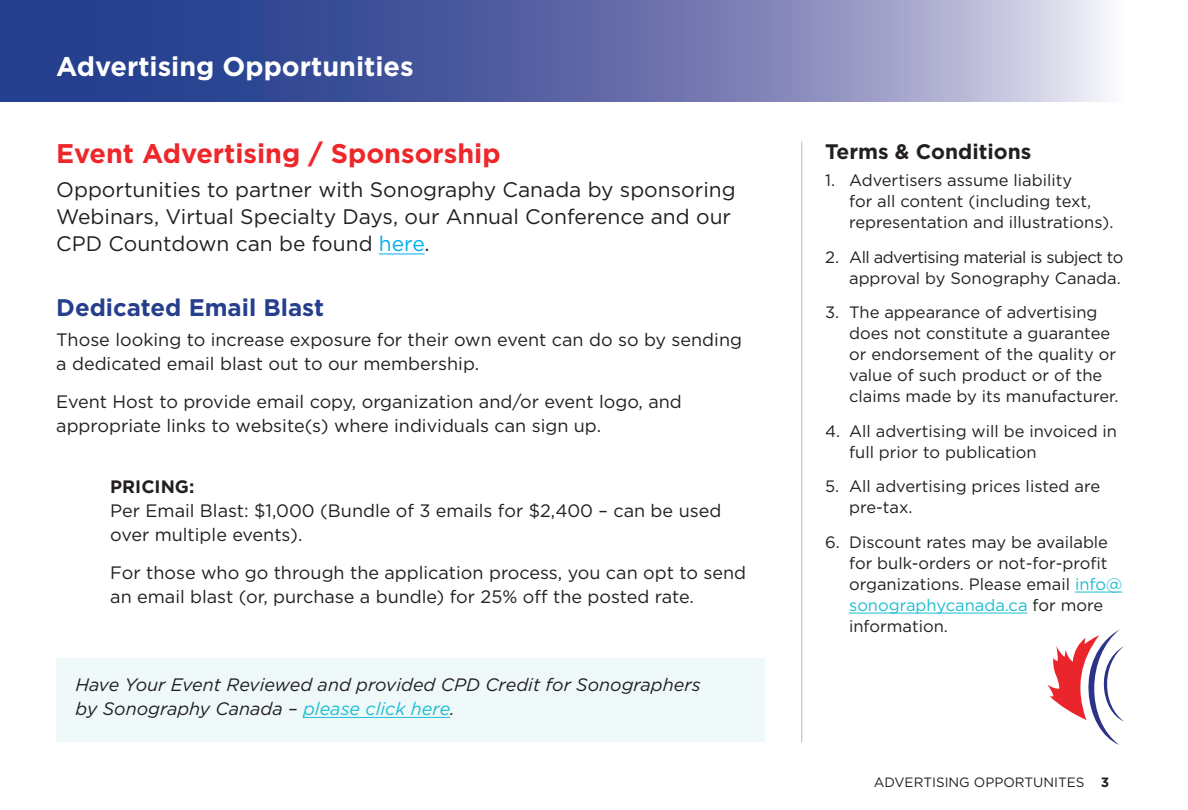
<style>
.page{position:relative;width:1188px;height:810px;background:#fff}
.page>*{position:absolute;margin:0;border:0;box-sizing:border-box;transform-origin:0 0}
.t1{font:700 27px "Gotham";color:#ee272b}
.LARGEHEAD{font:700 27px "Gotham";color:#fff}
.t2{font:700 24px "Gotham";color:#253f8e}
.t3{font:21px/27px "Gotham";color:#231f20}
.t4{font:700 21px "Gotham";color:#231f20}
.t5{font:18px/24px "Gotham";color:#231f20}
.t6{font:italic 18px/24px "Gotham";color:#231f20}
.t7{font:700 18px "Gotham";color:#231f20}
.t8{font:16.5px/21px "Gotham";color:#231f20}
.t9{font:16.5px/21px "Gotham";letter-spacing:-.03em;color:#231f20;text-align:right}
.t10{font:13.5px "Gotham";color:#231f20}
.s1{color:#00aeef}
.s2{color:#1cbed2}
.s3{font-weight:700}
</style>
<div class="page">
<svg style="left:0;top:0;width:1108px;height:102px;background:#6773ad"></svg>
<hr style="left:1075px;top:592px;width:47px;height:1px;background:#1cbed2">
<hr style="left:849px;top:613px;width:179px;height:1px;background:#1cbed2">
<hr style="left:379px;top:254px;width:46px;height:1px;background:#00aeef">
<hr style="left:801px;top:142px;width:1px;height:600px;background:#a9bfd1">
<svg style="left:1047px;top:629px;width:77px;height:116px"></svg>
<div style="left:57px;top:658px;width:708px;height:83px;background:#eff9fa"></div>
<hr style="left:303px;top:717px;width:147px;height:1px;background:#1cbed2">
<p class="LARGEHEAD" style="left:56px;top:48px;width:359px">Advertising Opportunities</p>
<p class="t1" style="left:56px;top:136px;width:446px">Event Advertising / Sponsorship</p>
<p class="t3" style="left:56px;top:176px;width:681px">Opportunities to partner with Sonography Canada by sponsoring<br>Webinars, Virtual Specialty Days, our Annual Conference and our<br>CPD Countdown can be found <span class="s1">here</span>.</p>
<p class="t2" style="left:56px;top:291px;width:269px">Dedicated Email Blast</p>
<p class="t5" style="left:56px;top:328px;width:687px">Those looking to increase exposure for their own event can do so by sending a dedicated email blast out to our membership.</p>
<p class="t5" style="left:56px;top:389px;width:627px">Event Host to provide email copy, organization and/or event logo, and appropriate links to website(s) where individuals can sign up.</p>
<p class="t7" style="left:110px;top:475px;width:86px">PRICING:</p>
<p class="t5" style="left:110px;top:499px;width:613px">Per Email Blast: $1,000 (Bundle of 3 emails for $2,400 – can be used over multiple events).</p>
<p class="t5" style="left:110px;top:560px;width:637px">For those who go through the application process, you can opt to send an email blast (or, purchase a bundle) for 25% off the posted rate.</p>
<p class="t6" style="left:76px;top:672px;width:627px">Have Your Event Reviewed and provided CPD Credit for Sonographers by Sonography Canada – <span class="s2">please click here</span>.</p>
<p class="t4" style="left:825px;top:137px;width:208px">Terms &amp; Conditions</p>
<p class="t8" style="left:849px;top:170px;width:266px;text-indent:-24px">1. Advertisers assume liability<br>for all content (including text, representation and illustrations).</p>
<p class="t9" style="left:825px;top:246px;width:300px">2. All advertising material is subject to approval by Sonography Canada.</p>
<p class="t8" style="left:849px;top:302px;width:271px;text-indent:-24px">3. The appearance of advertising does not constitute a guarantee or endorsement of the quality or value of such product or of the claims made by its manufacturer.</p>
<p class="t8" style="left:849px;top:420px;width:270px;text-indent:-24px">4. All advertising will be invoiced in full prior to publication</p>
<p class="t8" style="left:849px;top:476px;width:253px;text-indent:-24px">5. All advertising prices listed are pre-tax.</p>
<p class="t8" style="left:849px;top:531px;width:275px;text-indent:-24px">6. Discount rates may be available for bulk-orders or not-for-profit organizations. Please email <span class="s2">info@ sonographycanada.ca</span> for more information.</p>
<p class="t10" style="left:874px;top:774px;width:237px">ADVERTISING OPPORTUNITES <span class="s3">3</span></p>
</div>
